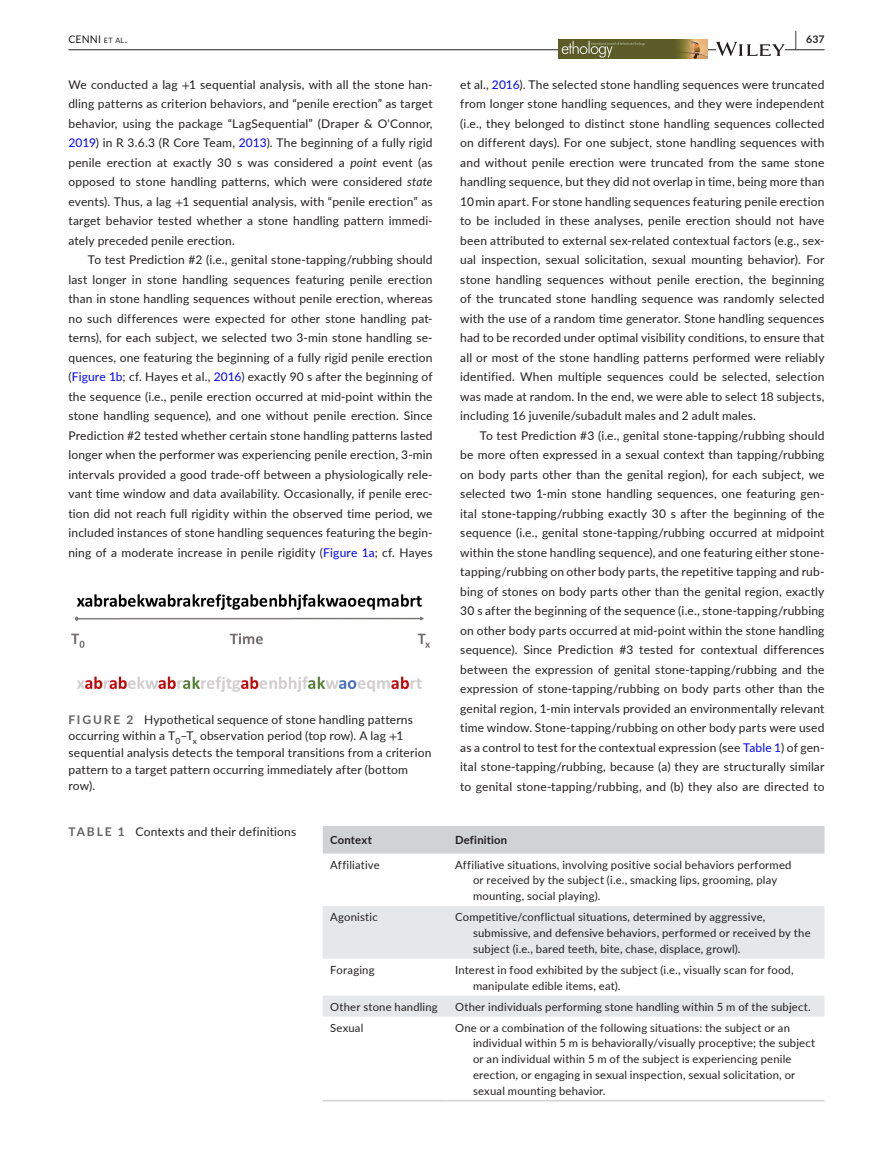
<style>
.page{position:relative;width:893px;height:1174px;background:#fff}
.page>*{position:absolute;margin:0;border:0;box-sizing:border-box;transform-origin:0 0}
.t1{font:12px/19.5px "Lato";letter-spacing:.015em;color:#221f1f;text-align:justify}
.t2{font:11.25px/15.8px "Lato";letter-spacing:.015em;color:#221f1f}
.t3{font:700 11.25px "Lato";letter-spacing:.015em;color:#221f1f}
.t4{font:10.5px "Lato";letter-spacing:.015em;color:#221f1f}
.t5{font:700 10.5px "Lato";color:#221f1f}
.s1{font-size:7.35px}
.s2{font-size:19.5px}
.s3{font-family:"STIX"}
.s4{color:#00f}
.s5{font-style:italic}
.s6{font-weight:700;color:#626366}
</style>
<div class="page">
<hr style="left:68px;top:49px;width:756px;height:1px;background:#221f1f">
<img style="left:559px;top:39px;width:149px;height:20px">
<svg style="left:716px;top:42px;width:69px;height:14px"></svg>
<img style="left:72px;top:594px;width:357px;height:98px">
<div style="left:323px;top:826px;width:501px;height:27px;background:#d1d2d4"></div>
<svg style="left:323px;top:906px;width:501px;height:110px;fill:#e6e7e8"></svg>
<hr style="left:323px;top:1099px;width:125px;height:2px;background:#d1d2d4">
<hr style="left:448px;top:1099px;width:376px;height:2px;background:#d1d2d4">
<p class="t4" style="left:68px;top:34px;width:60px">CENNI <span class="s1">et al</span>.</p>
<p class="t5" style="left:795px;top:31px;width:31px"><span class="s2">|</span> 637</p>
<p class="t1" style="left:68px;top:75px;width:366px">We conducted a lag <span class="s3">+</span>1 sequential analysis, with all the stone han&shy;dling patterns as criterion behaviors, and “penile erection” as target behavior, using the package “LagSequential” (Draper &amp; O'Connor, <span class="s4">2019</span>) in R 3.6.3 (R Core Team, <span class="s4">2013</span>). The beginning of a fully rigid penile erection at exactly 30 s was considered a <span class="s5">point</span> event (as opposed to stone handling patterns, which were considered <span class="s5">state </span>events). Thus, a lag <span class="s3">+</span>1 sequential analysis, with “penile erection” as target behavior tested whether a stone handling pattern immedi&shy;ately preceded penile erection.</p>
<p class="t1" style="left:68px;top:251px;width:366px;text-indent:20px">To test Prediction #2 (i.e., genital stone- tapping/rubbing should last longer in stone handling sequences featuring penile erection than in stone handling sequences without penile erection, whereas no such differences were expected for other stone handling pat&shy;terns), for each subject, we selected two 3- min stone handling se&shy;quences, one featuring the beginning of a fully rigid penile erection (<span class="s4">Figure 1b</span>; cf. Hayes et al., <span class="s4">2016</span>) exactly 90 s after the beginning of the sequence (i.e., penile erection occurred at mid- point within the stone handling sequence), and one without penile erection. Since Prediction #2 tested whether certain stone handling patterns lasted longer when the performer was experiencing penile erection, 3- min intervals provided a good trade- off between a physiologically rele&shy;vant time window and data availability. Occasionally, if penile erec&shy;tion did not reach full rigidity within the observed time period, we included instances of stone handling sequences featuring the begin&shy;ning of a moderate increase in penile rigidity (<span class="s4">Figure 1a</span>; cf. Hayes</p>
<p class="t1" style="left:460px;top:75px;width:366px">et al., <span class="s4">2016</span>). The selected stone handling sequences were truncated from longer stone handling sequences, and they were independent (i.e., they belonged to distinct stone handling sequences collected on different days). For one subject, stone handling sequences with and without penile erection were truncated from the same stone handling sequence, but they did not overlap in time, being more than 10 min apart. For stone handling sequences featuring penile erection to be included in these analyses, penile erection should not have been attributed to external sex- related contextual factors (e.g., sex&shy;ual inspection, sexual solicitation, sexual mounting behavior). For stone handling sequences without penile erection, the beginning of the truncated stone handling sequence was randomly selected with the use of a random time generator. Stone handling sequences had to be recorded under optimal visibility conditions, to ensure that all or most of the stone handling patterns performed were reliably identified. When multiple sequences could be selected, selection was made at random. In the end, we were able to select 18 subjects, including 16 juvenile/subadult males and 2 adult males.</p>
<p class="t1" style="left:460px;top:426px;width:366px;text-indent:20px">To test Prediction #3 (i.e., genital stone- tapping/rubbing should be more often expressed in a sexual context than tapping/rubbing on body parts other than the genital region), for each subject, we selected two 1- min stone handling sequences, one featuring gen&shy;ital stone- tapping/rubbing exactly 30 s after the beginning of the sequence (i.e., genital stone- tapping/rubbing occurred at midpoint within the stone handling sequence), and one featuring either stone&shy;tapping/rubbing on other body parts, the repetitive tapping and rub&shy;bing of stones on body parts other than the genital region, exactly 30 s after the beginning of the sequence (i.e., stone- tapping/rubbing on other body parts occurred at mid- point within the stone handling sequence). Since Prediction #3 tested for contextual differences between the expression of genital stone- tapping/rubbing and the expression of stone- tapping/rubbing on body parts other than the genital region, 1- min intervals provided an environmentally relevant time window. Stone- tapping/rubbing on other body parts were used as a control to test for the contextual expression (see <span class="s4">Table 1</span>) of gen&shy;ital stone- tapping/rubbing, because (a) they are structurally similar to genital stone- tapping/rubbing, and (b) they also are directed to</p>
<p class="t1" style="left:68px;top:711px;width:364px;line-height:16.5px;text-align:left"><span class="s6">FIGURE 2</span> Hypothetical sequence of stone handling patterns occurring within a T<sub>0</sub>– T<sub>x</sub> observation period (top row). A lag <span class="s3">+</span>1 sequential analysis detects the temporal transitions from a criterion pattern to a target pattern occurring immediately after (bottom row).</p>
<p class="t1" style="left:68px;top:821px;width:229px"><span class="s6">TABLE 1</span> Contexts and their definitions</p>
<p class="t3" style="left:330px;top:832px;width:43px">Context</p>
<p class="t3" style="left:455px;top:832px;width:54px">Definition</p>
<p class="t2" style="left:330px;top:857px;width:51px">Affiliative</p>
<p class="t2" style="left:473px;top:857px;width:320px;text-indent:-18px">Affiliative situations, involving positive social behaviors performed or received by the subject (i.e., smacking lips, grooming, play mounting, social playing).</p>
<p class="t2" style="left:330px;top:910px;width:49px">Agonistic</p>
<p class="t2" style="left:473px;top:910px;width:339px;text-indent:-18px">Competitive/conflictual situations, determined by aggressive, submissive, and defensive behaviors, performed or received by the subject (i.e., bared teeth, bite, chase, displace, growl).</p>
<p class="t2" style="left:330px;top:962px;width:46px">Foraging</p>
<p class="t2" style="left:473px;top:962px;width:322px;text-indent:-18px">Interest in food exhibited by the subject (i.e., visually scan for food, manipulate edible items, eat).</p>
<p class="t2" style="left:330px;top:999px;width:109px">Other stone handling</p>
<p class="t2" style="left:455px;top:998px;width:357px">Other individuals performing stone handling within 5 m of the subject.</p>
<p class="t2" style="left:330px;top:1020px;width:35px">Sexual</p>
<p class="t2" style="left:473px;top:1020px;width:344px;text-indent:-18px">One or a combination of the following situations: the subject or an individual within 5 m is behaviorally/visually proceptive; the subject or an individual within 5 m of the subject is experiencing penile erection, or engaging in sexual inspection, sexual solicitation, or sexual mounting behavior.</p>
</div>
